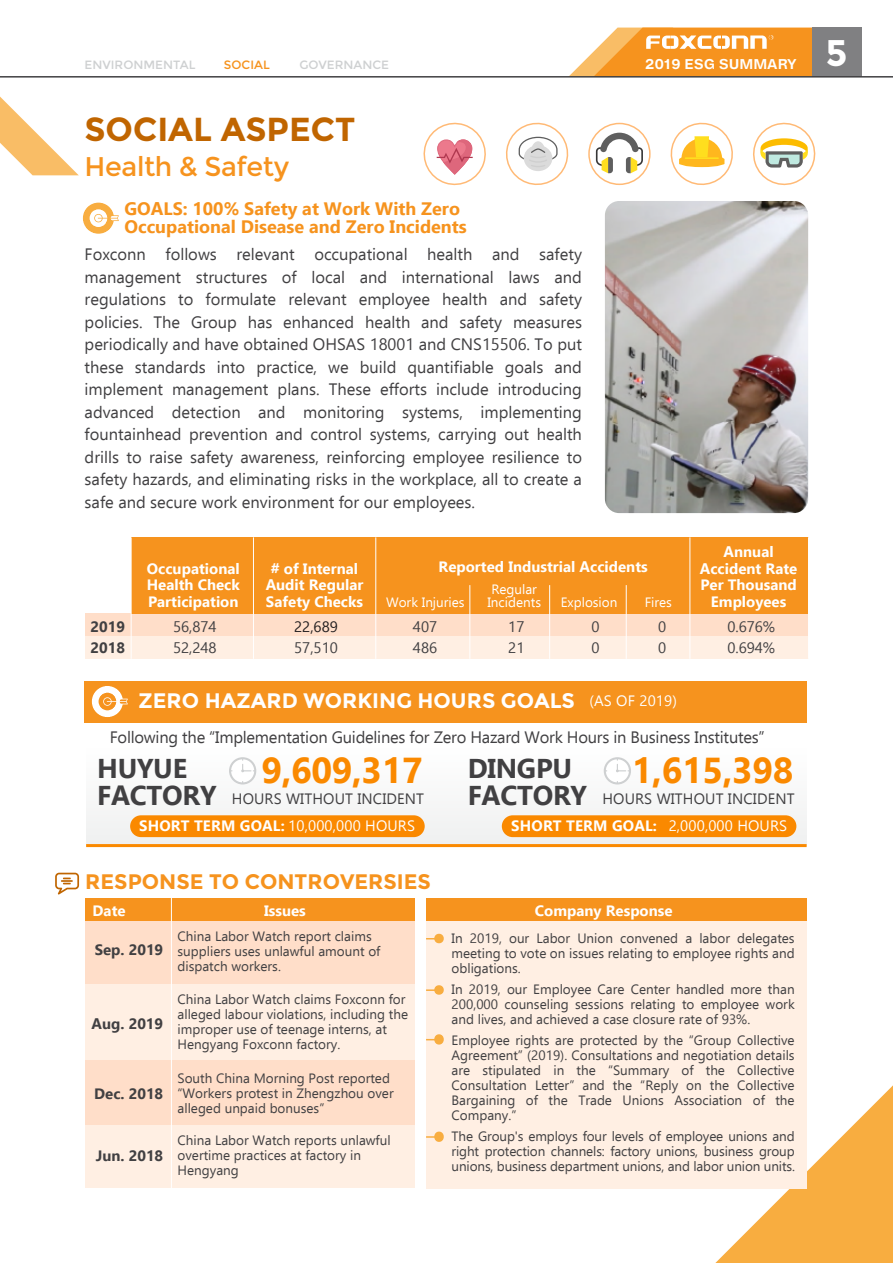
<style>
.page{position:relative;width:893px;height:1263px;background:#fff}
.page>*{position:absolute;margin:0;border:0;box-sizing:border-box;transform-origin:0 0}
.t1{font:700 37.05px "Montserrat";color:#fff}
.t2{font:700 36px "Ebrima";letter-spacing:-.01em;color:#fa8900}
.t3{font:700 33.3px "Montserrat";color:#c06500}
.t4{font:700 27.15px "Ebrima";letter-spacing:-.01em;color:#414042}
.t5{font:27px "Montserrat";letter-spacing:-.015em;color:#f6931e}
.t6{font:700 21px "Montserrat";color:#fff}
.t7{font:700 21px "Montserrat";color:#f6931e}
.t8{font:700 18px/18.8px "Ebrima";color:#f6931e}
.t9{font:16.5px/22.5px "Ebrima";letter-spacing:-.015em;color:#414042;text-align:justify}
.t10{font:700 15px/16.5px "Ebrima";color:#fff;text-align:center}
.t11{font:15px "Ebrima";letter-spacing:.01em;color:#414042}
.t12{font:700 15px "Ebrima";color:#414042}
.t13{font:15px "Ebrima";letter-spacing:.01em;color:#fff}
.t14{font:15px "Ebrima";color:#231f20}
.t15{font:13.5px/15px "Ebrima";color:#414042}
.t16{font:13.5px/13.5px "Ebrima";color:#fff;text-align:center}
.t17{font:700 12.9px "Helvetica Now Micro";color:#fff}
.t18{font:12px "Montserrat";color:#ced0d1}
.t19{font:12px "Montserrat";color:#f6931e}
.s1{font-family:"Ebrima";font-weight:400;font-size:15px}
.s2{font-weight:700}
.s3{font-weight:400}
</style>
<div class="page">
<svg style="left:715px;top:1085px;width:178px;height:178px"></svg>
<svg style="left:83px;top:203px;width:36px;height:31px"></svg>
<svg style="left:569px;top:28px;width:243px;height:48px"></svg>
<div style="left:812px;top:28px;width:49px;height:49px;background:#808082"></div>
<hr style="left:0;top:76px;width:893px;height:2px;background:#414042">
<svg style="left:0;top:97px;width:79px;height:78px"></svg>
<div style="left:85px;top:613px;width:724px;height:46px;background:#ffdec9"></div>
<div style="left:85px;top:636px;width:724px;height:23px;background:#ffefe3"></div>
<div style="left:131px;top:537px;width:678px;height:77px;background:#f6931e"></div>
<hr style="left:131px;top:537px;width:1px;height:122px;background:#fff">
<hr style="left:253px;top:537px;width:1px;height:122px;background:#fff">
<hr style="left:375px;top:537px;width:1px;height:122px;background:#fff">
<hr style="left:469px;top:585px;width:1px;height:74px;background:#fff">
<hr style="left:549px;top:585px;width:1px;height:74px;background:#fff">
<hr style="left:626px;top:585px;width:1px;height:74px;background:#fff">
<hr style="left:689px;top:537px;width:1px;height:122px;background:#fff">
<hr style="left:808px;top:537px;width:1px;height:122px;background:#fff">
<img style="left:605px;top:201px;width:203px;height:312px">
<svg style="left:589px;top:123px;width:61px;height:61px"></svg>
<div style="left:588px;top:123px;width:63px;height:62px;border:2px solid #ffba76;border-radius:50%"></div>
<svg style="left:596px;top:133px;width:47px;height:40px"></svg>
<svg style="left:506px;top:122px;width:63px;height:63px"></svg>
<svg style="left:753px;top:122px;width:63px;height:64px"></svg>
<svg style="left:670px;top:122px;width:63px;height:63px"></svg>
<hr style="left:685px;top:157px;width:34px;height:2px;background:#ffde1e">
<svg style="left:423px;top:122px;width:63px;height:64px"></svg>
<div style="left:85px;top:1125px;width:330px;height:63px;background:#ffefe3"></div>
<div style="left:85px;top:983px;width:330px;height:77px;background:#ffefe3"></div>
<div style="left:85px;top:1060px;width:330px;height:64px;background:#ffdec9"></div>
<div style="left:85px;top:920px;width:330px;height:63px;background:#ffdec9"></div>
<div style="left:85px;top:898px;width:330px;height:23px;background:#f6931e"></div>
<hr style="left:171px;top:883px;width:1px;height:305px;background:#fff">
<div style="left:86px;top:710px;width:721px;height:136px;background:#fafafa"></div>
<svg style="left:229px;top:757px;width:27px;height:27px"></svg>
<svg style="left:604px;top:757px;width:27px;height:27px"></svg>
<hr style="left:86px;top:844px;width:721px;height:3px;background:#fa8900">
<div style="left:85px;top:681px;width:722px;height:41px;background:#f6931e"></div>
<svg style="left:92px;top:686px;width:36px;height:31px"></svg>
<div style="left:130px;top:815px;width:295px;height:22px;background:#fa8900;border-radius:11px"></div>
<div style="left:502px;top:815px;width:294px;height:22px;background:#fa8900;border-radius:11px"></div>
<div style="left:426px;top:921px;width:381px;height:268px;background:#ffefe3"></div>
<div style="left:426px;top:898px;width:381px;height:23px;background:#f6931e"></div>
<div style="left:434px;top:934px;width:10px;height:9px;background:#f8ad40;border-radius:5px"></div>
<div style="left:434px;top:985px;width:10px;height:10px;background:#f8ad40;border-radius:5px"></div>
<svg style="left:426px;top:989px;width:9px;height:2px"></svg>
<div style="left:434px;top:1034px;width:10px;height:10px;background:#f8ad40;border-radius:5px"></div>
<div style="left:434px;top:1131px;width:10px;height:11px;background:#f8ad40;border-radius:5px"></div>
<svg style="left:426px;top:1136px;width:9px;height:2px"></svg>
<svg style="left:55px;top:873px;width:24px;height:21px"></svg>
<p class="t18" style="left:85px;top:58px;width:112px">ENVIRONMENTAL</p>
<p class="t19" style="left:224px;top:58px;width:47px">SOCIAL</p>
<p class="t18" style="left:299px;top:58px;width:91px">GOVERNANCE</p>
<h3 class="t3" style="left:84px;top:109px;width:272px">SOCIAL ASPECT</h3>
<h3 class="t5" style="left:85px;top:151px;width:206px">Health &amp; Safety</h3>
<h3 class="t8" style="left:124px;top:198px;width:344px">GOALS: 100% Safety at Work With Zero<br>Occupational Disease and Zero Incidents</h3>
<p class="t9" style="left:85px;top:243px;width:499px">Foxconn follows relevant occupational health and safety management structures of local and international laws and regulations to formulate relevant employee health and safety policies. The Group has enhanced health and safety measures periodically and have obtained OHSAS 18001 and CNS15506. To put these standards into practice, we build quantifiable goals and implement management plans. These efforts include introducing advanced detection and monitoring systems, implementing fountainhead prevention and control systems, carrying out health drills to raise safety awareness, reinforcing employee resilience to safety hazards, and eliminating risks in the workplace, all to create a safe and secure work environment for our employees.</p>
<p class="t17" style="left:645px;top:54px;width:154px">2019 ESG SUMMARY</p>
<p class="t10" style="left:147px;top:559px;width:95px;text-align:justify">Occupational Health Check Participation</p>
<p class="t10" style="left:266px;top:559px;width:99px"># of Internal<br>Audit Regular<br>Safety Checks</p>
<p class="t10" style="left:439px;top:558px;width:211px">Reported Industrial Accidents</p>
<p class="t16" style="left:386px;top:595px;width:80px">Work Injuries</p>
<p class="t16" style="left:487px;top:582px;width:55px">Regular<br>Incidents</p>
<p class="t16" style="left:561px;top:595px;width:58px">Explosion</p>
<p class="t16" style="left:645px;top:595px;width:29px">Fires</p>
<p class="t10" style="left:700px;top:543px;width:99px">Annual<br>Accident Rate<br>Per Thousand<br>Employees</p>
<p class="t12" style="left:91px;top:616px;width:36px">2019</p>
<p class="t11" style="left:173px;top:616px;width:45px">56,874</p>
<p class="t14" style="left:294px;top:616px;width:45px">22,689</p>
<p class="t11" style="left:413px;top:616px;width:26px">407</p>
<p class="t11" style="left:508px;top:616px;width:18px">17</p>
<p class="t11" style="left:591px;top:616px;width:10px">0</p>
<p class="t11" style="left:658px;top:616px;width:10px">0</p>
<p class="t11" style="left:727px;top:616px;width:49px">0.676%</p>
<p class="t12" style="left:91px;top:637px;width:36px">2018</p>
<p class="t11" style="left:173px;top:637px;width:45px">52,248</p>
<p class="t11" style="left:294px;top:637px;width:45px">57,510</p>
<p class="t11" style="left:413px;top:637px;width:26px">486</p>
<p class="t11" style="left:508px;top:637px;width:18px">21</p>
<p class="t11" style="left:591px;top:637px;width:10px">0</p>
<p class="t11" style="left:658px;top:637px;width:10px">0</p>
<p class="t11" style="left:727px;top:637px;width:49px">0.694%</p>
<h3 class="t6" style="left:139px;top:688px;width:540px">ZERO HAZARD WORKING HOURS GOALS <span class="s1">(AS OF 2019)</span></h3>
<p class="t9" style="left:110px;top:725px;width:656px">Following the “Implementation Guidelines for Zero Hazard Work Hours in Business Institutes”</p>
<h3 class="t4" style="left:97px;top:748px;width:91px">HUYUE</h3>
<h2 class="t2" style="left:261px;top:743px;width:163px">9,609,317</h2>
<h3 class="t4" style="left:97px;top:775px;width:121px">FACTORY</h3>
<p class="t11" style="left:602px;top:788px;width:194px">HOURS WITHOUT INCIDENT</p>
<h3 class="t4" style="left:468px;top:748px;width:106px">DINGPU</h3>
<h2 class="t2" style="left:632px;top:743px;width:163px">1,615,398</h2>
<h3 class="t4" style="left:468px;top:775px;width:121px">FACTORY</h3>
<p class="t11" style="left:232px;top:788px;width:194px">HOURS WITHOUT INCIDENT</p>
<p class="t13" style="left:139px;top:815px;width:277px"><span class="s2">SHORT TERM GOAL:</span> 10,000,000 HOURS</p>
<p class="t10" style="left:511px;top:817px;width:277px">SHORT TERM GOAL: <span class="s3">2,000,000 HOURS</span></p>
<h3 class="t7" style="left:85px;top:869px;width:347px">RESPONSE TO CONTROVERSIES</h3>
<p class="t10" style="left:93px;top:901px;width:35px">Date</p>
<p class="t10" style="left:264px;top:901px;width:43px">Issues</p>
<p class="t12" style="left:95px;top:939px;width:70px">Sep. 2019</p>
<p class="t15" style="left:178px;top:929px;width:204px">China Labor Watch report claims suppliers uses unlawful amount of dispatch workers.</p>
<p class="t12" style="left:92px;top:1012px;width:73px">Aug. 2019</p>
<p class="t12" style="left:94px;top:1082px;width:71px">Dec. 2018</p>
<p class="t12" style="left:96px;top:1144px;width:69px">Jun. 2018</p>
<p class="t15" style="left:178px;top:992px;width:232px">China Labor Watch claims Foxconn for alleged labour violations, including the improper use of teenage interns, at Hengyang Foxconn factory.</p>
<p class="t15" style="left:178px;top:1070px;width:218px">South China Morning Post reported “Workers protest in Zhengzhou over alleged unpaid bonuses”</p>
<p class="t15" style="left:178px;top:1132px;width:215px">China Labor Watch reports unlawful overtime practices at factory in<br>Hengyang</p>
<p class="t10" style="left:535px;top:902px;width:139px">Company Response</p>
<p class="t15" style="left:452px;top:930px;width:345px;text-align:justify">In 2019, our Labor Union convened a labor delegates meeting to vote on issues relating to employee rights and obligations.</p>
<p class="t15" style="left:452px;top:981px;width:345px;text-align:justify">In 2019, our Employee Care Center handled more than 200,000 counseling sessions relating to employee work and lives, and achieved a case closure rate of 93%.</p>
<p class="t15" style="left:452px;top:1032px;width:345px;text-align:justify">Employee rights are protected by the “Group Collective Agreement” (2019). Consultations and negotiation details are stipulated in the “Summary of the Collective Consultation Letter” and the “Reply on the Collective Bargaining of the Trade Unions Association of the Company.”</p>
<p class="t15" style="left:452px;top:1128px;width:345px;text-align:justify">The Group's employs four levels of employee unions and right protection channels: factory unions, business group unions, business department unions, and labor union units.</p>
<h1 class="t1" style="left:826px;top:31px;width:24px">5</h1>
</div>
